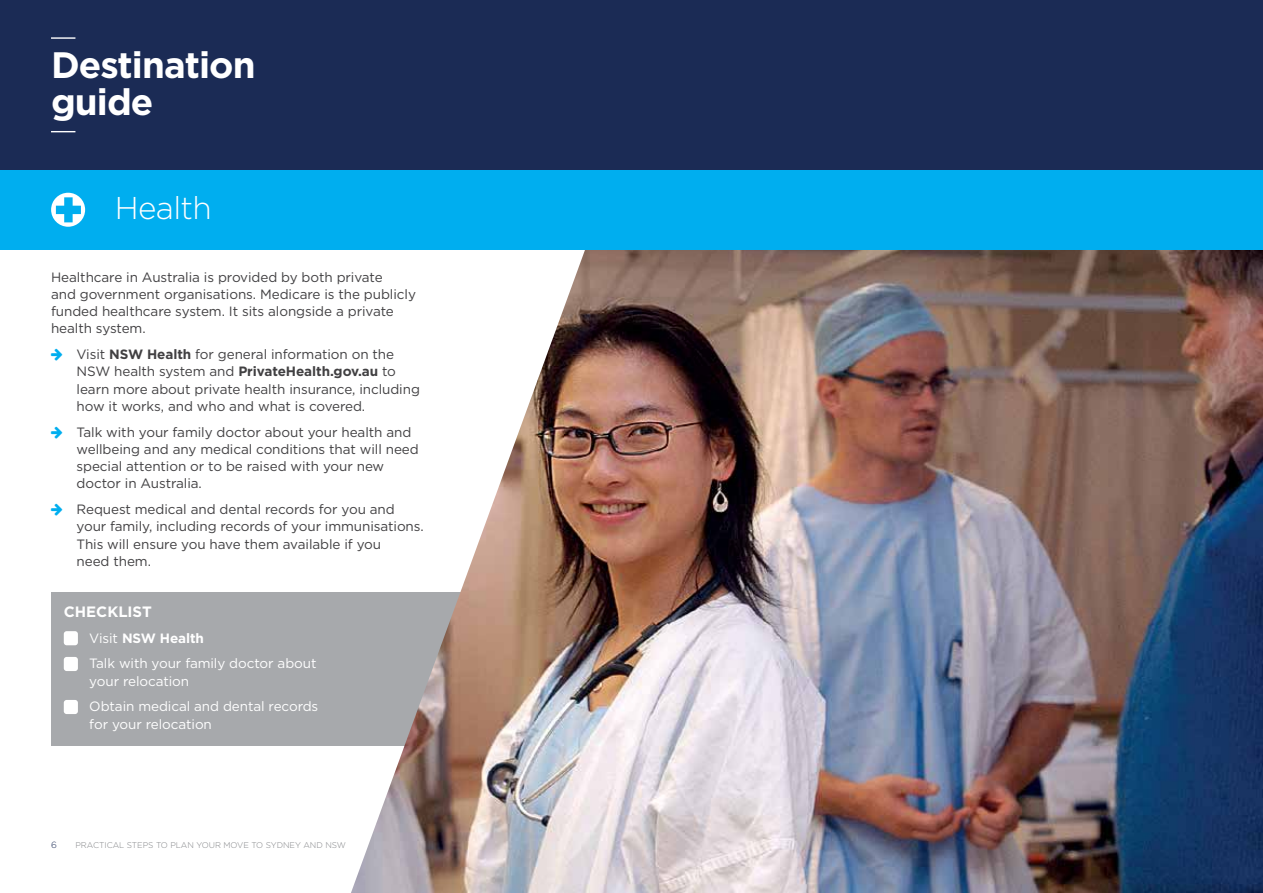
<style>
.page{position:relative;width:1263px;height:893px;background:#fff}
.page>*{position:absolute;margin:0;border:0;box-sizing:border-box;transform-origin:0 0}
.t1{font:700 36.75px/36.8px "Gotham";letter-spacing:-.025em;color:#fff}
.t2{font:300 31.5px "Gotham";letter-spacing:-.02em;color:#fff}
.t3{font:700 15px "Gotham";color:#fff}
.t4{font:13.5px/17.2px "Gotham";letter-spacing:-.005em;color:#414042}
.t5{font:13.5px/25.8px "Gotham";letter-spacing:-.005em;color:#fff}
.t6{font:300 9px "Gotham";color:#1b2b55}
.t7{font:300 8.25px "Gotham";color:#808285}
.s1{font-weight:700}
</style>
<div class="page">
<div style="left:0;top:0;width:1263px;height:170px;background:#1b2b55"></div>
<div style="left:51px;top:592px;width:456px;height:154px;background:#a7a9ac"></div>
<div style="left:64px;top:631px;width:14px;height:14px;background:#fff;border-radius:3px"></div>
<div style="left:64px;top:657px;width:14px;height:14px;background:#fff;border-radius:3px"></div>
<div style="left:64px;top:700px;width:14px;height:14px;background:#fff;border-radius:3px"></div>
<hr style="left:51px;top:37px;width:24px;height:2px;background:#fff">
<svg style="left:51px;top:131px;width:24px;height:1px"></svg>
<img style="left:351px;top:249px;width:912px;height:644px">
<div style="left:0;top:170px;width:1263px;height:79px;background:#00aeef"></div>
<svg style="left:51px;top:193px;width:34px;height:34px"></svg>
<h1 class="t1" style="left:51px;top:47px;width:206px">Destination guide</h1>
<h2 class="t2" style="left:115px;top:188px;width:99px">Health</h2>
<p class="t4" style="left:51px;top:268px;width:366px">Healthcare in Australia is provided by both private<br>and government organisations. Medicare is the publicly funded healthcare system. It sits alongside a private health system.</p>
<p class="t4" style="left:77px;top:345px;width:345px">Visit <span class="s1">NSW Health</span> for general information on the NSW health system and <span class="s1">PrivateHealth.gov.au</span> to learn more about private health insurance, including how it works, and who and what is covered.</p>
<p class="t4" style="left:77px;top:423px;width:344px">Talk with your family doctor about your health and wellbeing and any medical conditions that will need special attention or to be raised with your new doctor in Australia.</p>
<p class="t4" style="left:77px;top:500px;width:349px">Request medical and dental records for you and your family, including records of your immunisations.<br>This will ensure you have them available if you<br>need them.</p>
<p class="t3" style="left:64px;top:602px;width:89px">CHECKLIST</p>
<p class="t5" style="left:89px;top:625px;width:229px">Visit <span class="s1">NSW Health<br></span>Talk with your family doctor about</p>
<p class="t5" style="left:89px;top:668px;width:231px">your relocation<br>Obtain medical and dental records</p>
<p class="t5" style="left:89px;top:711px;width:124px">for your relocation</p>
<p class="t6" style="left:51px;top:839px;width:7px">6</p>
<p class="t7" style="left:75px;top:840px;width:272px">PRACTICAL STEPS TO PLAN YOUR MOVE TO SYDNEY AND NSW</p>
</div>
